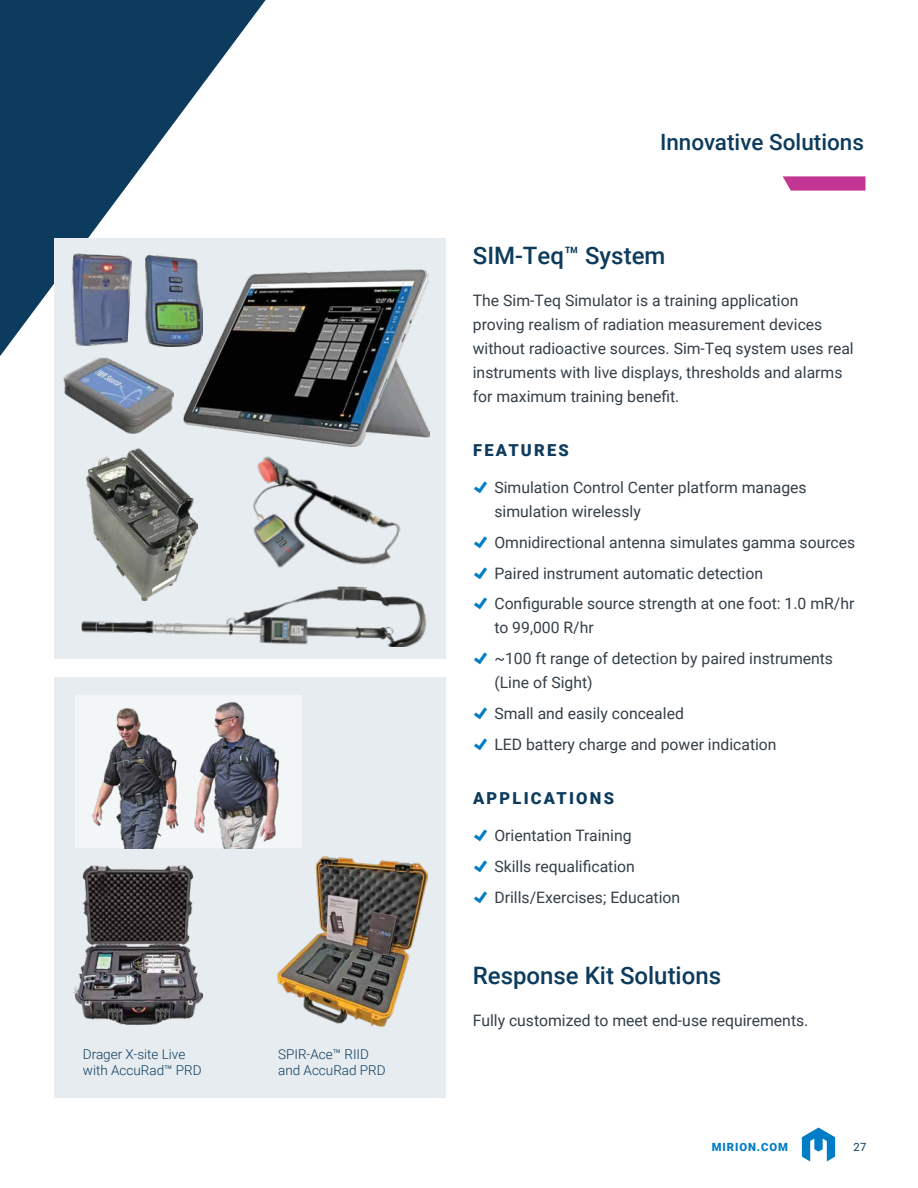
<style>
.page{position:relative;width:918px;height:1188px;background:#fff}
.page>*{position:absolute;margin:0;border:0;box-sizing:border-box;transform-origin:0 0}
.t1{font:500 24px "Roboto";color:#0c3b5d}
.t2{font:500 22.5px "Roboto";color:#0c3b5d}
.t3{font:900 16.5px "Roboto";letter-spacing:.135em;color:#0c3b5d}
.t4{font:15.75px/30.8px "Roboto";color:#333f49}
.t5{font:300 13.5px/16.2px "Roboto";color:#0c3b5d}
.t6{font:900 11.25px "Roboto";letter-spacing:.085em;color:#007dc5}
.t7{font:11.25px "Roboto";color:#0c3b5d}
</style>
<div class="page">
<svg style="left:802px;top:1128px;width:33px;height:33px"></svg>
<svg style="left:783px;top:176px;width:83px;height:15px"></svg>
<svg style="left:0;top:0;width:266px;height:356px;fill:#0c3b5d"></svg>
<div style="left:54px;top:238px;width:392px;height:421px;background:#e7ecf0"></div>
<div style="left:54px;top:677px;width:392px;height:421px;background:#e7ecf0"></div>
<div style="left:75px;top:695px;width:227px;height:153px;background:#f3f6f7"></div>
<img style="left:92px;top:702px;width:187px;height:146px">
<img style="left:72px;top:253px;width:60px;height:93px">
<img style="left:184px;top:269px;width:246px;height:177px">
<img style="left:64px;top:358px;width:109px;height:76px">
<img style="left:87px;top:449px;width:110px;height:135px">
<img style="left:253px;top:456px;width:148px;height:112px">
<img style="left:81px;top:584px;width:346px;height:63px">
<img style="left:146px;top:256px;width:56px;height:90px">
<img style="left:278px;top:856px;width:150px;height:171px">
<img style="left:73px;top:866px;width:129px;height:158px">
<p class="t5" style="left:83px;top:1045px;width:120px">Drager X-site Live with AccuRad™ PRD</p>
<p class="t5" style="left:278px;top:1045px;width:109px">SPIR-Ace™ RIID and AccuRad PRD</p>
<h2 class="t2" style="left:660px;top:126px;width:206px">Innovative Solutions</h2>
<h1 class="t1" style="left:473px;top:238px;width:194px">SIM-Teq™ System</h1>
<p class="t4" style="left:473px;top:287px;width:382px;line-height:24px">The Sim-Teq Simulator is a training application proving realism of radiation measurement devices without radioactive sources. Sim-Teq system uses real instruments with live displays, thresholds and alarms for maximum training benefit.</p>
<p class="t3" style="left:473px;top:438px;width:97px">FEATURES</p>
<p class="t4" style="left:494px;top:475px;width:314px;line-height:24px">Simulation Control Center platform manages simulation wirelessly</p>
<p class="t4" style="left:494px;top:526px;width:362px">Omnidirectional antenna simulates gamma sources<br>Paired instrument automatic detection<br>Configurable source strength at one foot: 1.0 mR/hr</p>
<p class="t4" style="left:494px;top:612px;width:340px">to 99,000 R/hr<br>~100 ft range of detection by paired instruments</p>
<p class="t4" style="left:494px;top:667px;width:284px">(Line of Sight)<br>Small and easily concealed<br>LED battery charge and power indication</p>
<p class="t3" style="left:473px;top:786px;width:142px">APPLICATIONS</p>
<p class="t4" style="left:494px;top:820px;width:187px">Orientation Training<br>Skills requalification<br>Drills/Exercises; Education</p>
<h1 class="t1" style="left:473px;top:958px;width:250px">Response Kit Solutions</h1>
<p class="t4" style="left:473px;top:1004px;width:337px">Fully customized to meet end-use requirements.</p>
<p class="t6" style="left:712px;top:1139px;width:78px">MIRION.COM</p>
<p class="t7" style="left:854px;top:1139px;width:14px">27</p>
</div>
